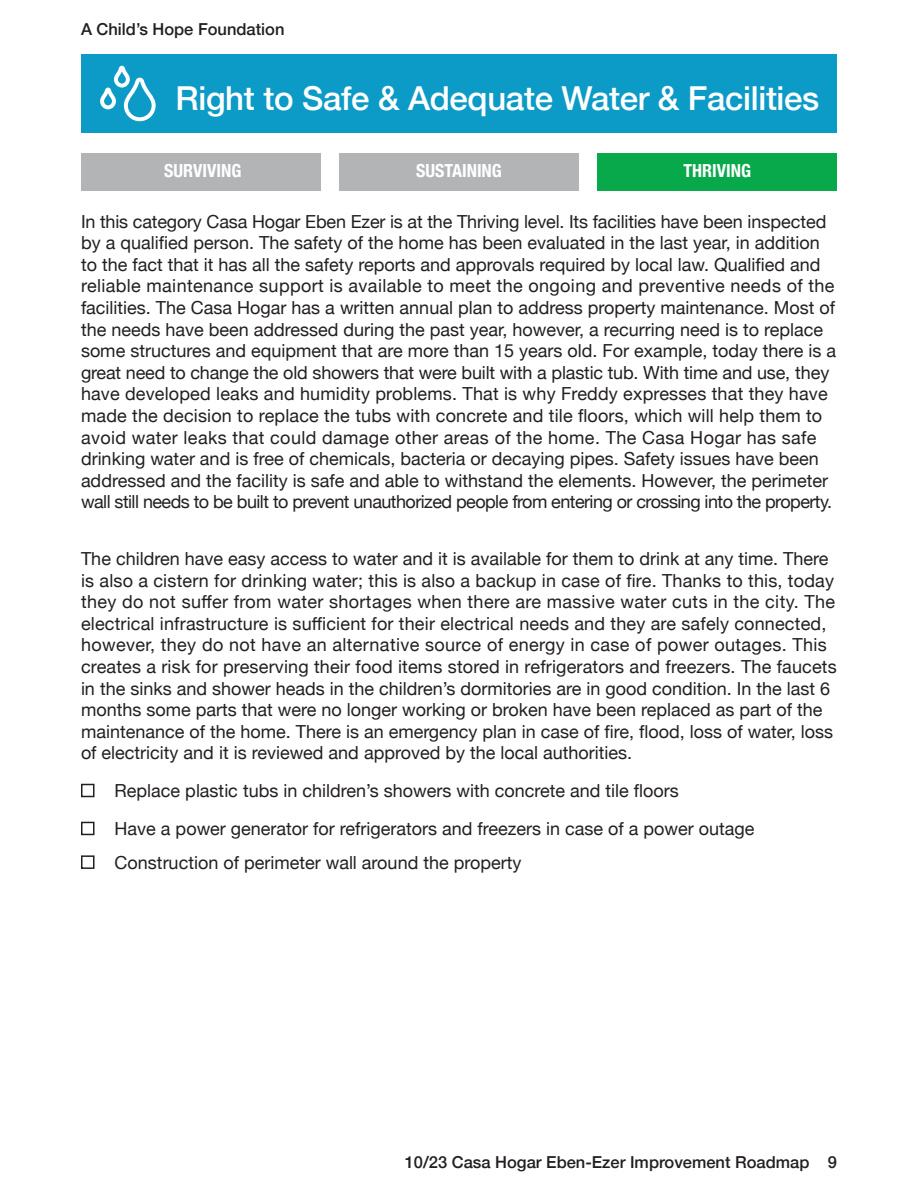
<style>
.page{position:relative;width:918px;height:1188px;background:#fff}
.page>*{position:absolute;margin:0;border:0;box-sizing:border-box;transform-origin:0 0}
.t1{font:500 33px "Helvetica Neue";letter-spacing:-.01em;color:#fff}
.Body{font:18px/21.6px "Helvetica Neue";color:#231f20}
.Table_Header{font:700 condensed 18px "Helvetica Neue";color:#fff}
.Numbering{font:500 16.5px "Helvetica Neue";color:#231f20}
</style>
<div class="page">
<div style="left:81px;top:54px;width:756px;height:79px;background:#0c9bc7"></div>
<svg style="left:100px;top:66px;width:56px;height:55px"></svg>
<div style="left:81px;top:784px;width:13px;height:13px;border:2px solid #231f20"></div>
<div style="left:81px;top:822px;width:13px;height:13px;border:2px solid #231f20"></div>
<div style="left:81px;top:855px;width:13px;height:14px;border:2px solid #231f20"></div>
<div style="left:81px;top:153px;width:239px;height:37px;background:#b2b4b6"></div>
<div style="left:339px;top:153px;width:240px;height:37px;background:#b2b4b6"></div>
<div style="left:598px;top:153px;width:239px;height:37px;background:#08a94b"></div>
<p class="Numbering" style="left:81px;top:15px;width:205px">A Child’s Hope Foundation</p>
<h3 class="t1" style="left:176px;top:71px;width:645px">Right to Safe &amp; Adequate Water &amp; Facilities</h3>
<p class="Table_Header" style="left:164px;top:156px;width:79px">SURVIVING</p>
<p class="Table_Header" style="left:416px;top:156px;width:87px">SUSTAINING</p>
<p class="Table_Header" style="left:684px;top:156px;width:69px">THRIVING</p>
<p class="Body" style="left:81px;top:211px;width:757px">In this category Casa Hogar Eben Ezer is at the Thriving level. Its facilities have been inspected by a qualified person. The safety of the home has been evaluated in the last year, in addition to the fact that it has all the safety reports and approvals required by local law. Qualified and reliable maintenance support is available to meet the ongoing and preventive needs of the facilities. The Casa Hogar has a written annual plan to address property maintenance. Most of the needs have been addressed during the past year, however, a recurring need is to replace some structures and equipment that are more than 15 years old. For example, today there is a great need to change the old showers that were built with a plastic tub. With time and use, they have developed leaks and humidity problems. That is why Freddy expresses that they have made the decision to replace the tubs with concrete and tile floors, which will help them to avoid water leaks that could damage other areas of the home. The Casa Hogar has safe drinking water and is free of chemicals, bacteria or decaying pipes. Safety issues have been addressed and the facility is safe and able to withstand the elements. However, the perimeter wall still needs to be built to prevent unauthorized people from entering or crossing into the property.</p>
<p class="Body" style="left:81px;top:549px;width:757px">The children have easy access to water and it is available for them to drink at any time. There is also a cistern for drinking water; this is also a backup in case of fire. Thanks to this, today they do not suffer from water shortages when there are massive water cuts in the city. The electrical infrastructure is sufficient for their electrical needs and they are safely connected, however, they do not have an alternative source of energy in case of power outages. This creates a risk for preserving their food items stored in refrigerators and freezers. The faucets in the sinks and shower heads in the children’s dormitories are in good condition. In the last 6 months some parts that were no longer working or broken have been replaced as part of the maintenance of the home. There is an emergency plan in case of fire, flood, loss of water, loss of electricity and it is reviewed and approved by the local authorities.</p>
<p class="Body" style="left:115px;top:781px;width:566px">Replace plastic tubs in children’s showers with concrete and tile floors</p>
<p class="Body" style="left:115px;top:819px;width:641px">Have a power generator for refrigerators and freezers in case of a power outage</p>
<p class="Body" style="left:115px;top:853px;width:408px">Construction of perimeter wall around the property</p>
<p class="Numbering" style="left:405px;top:1149px;width:434px">10/23 Casa Hogar Eben-Ezer Improvement Roadmap 9</p>
</div>
